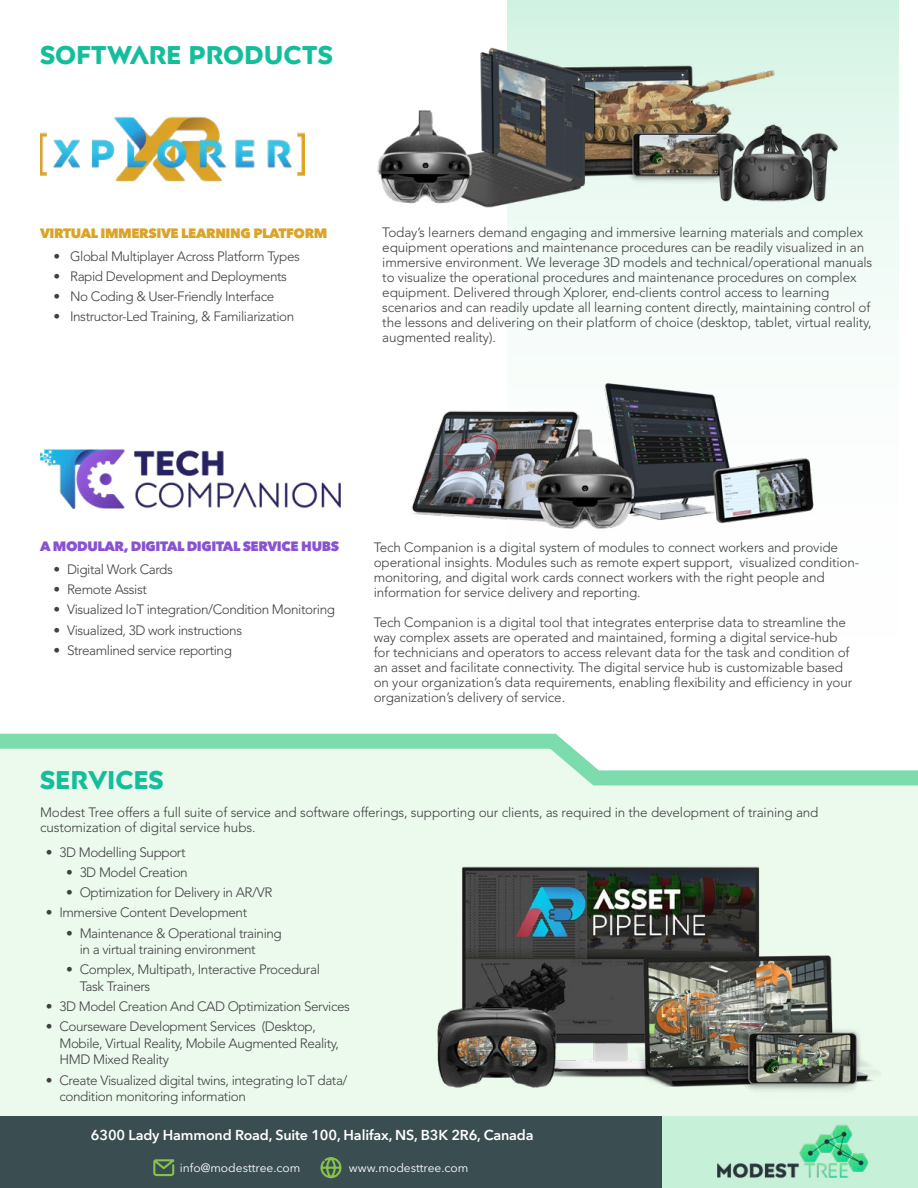
<style>
.page{position:relative;width:918px;height:1188px;background:#fff}
.page>*{position:absolute;margin:0;border:0;box-sizing:border-box;transform-origin:0 0}
.t1{font:700 25.5px "Posterama 2001 W04";color:#15be9a}
.t2{font:600 14.25px "Avenir Next LT Pro";letter-spacing:-.01em;color:#fff}
.t3{font:300 13.5px/15px "Avenir";letter-spacing:-.01em;color:#414042}
.t4{font:300 13.5px/16.5px "Avenir";letter-spacing:-.03em;color:#414042}
.t5{font:800 13.5px "Avenir Next LT Pro";letter-spacing:-.03em;color:#8a52d1}
.t6{font:800 13.5px "Avenir Next LT Pro";letter-spacing:-.03em;color:#dba327}
.t7{font:12px "Avenir Next LT Pro";color:#fff}
</style>
<div class="page">
<div style="left:0;top:733px;width:918px;height:455px;background:#ecfaee"></div>
<svg style="left:507px;top:0;width:392px;height:900px"></svg>
<img style="left:377px;top:0;width:512px;height:213px">
<img style="left:40px;top:116px;width:264px;height:66px">
<img style="left:40px;top:449px;width:301px;height:60px">
<img style="left:411px;top:372px;width:404px;height:178px">
<img style="left:422px;top:841px;width:459px;height:275px">
<div style="left:0;top:1116px;width:662px;height:72px;background:#3a4e52"></div>
<div style="left:663px;top:1116px;width:255px;height:72px;background:#c6f0d8"></div>
<svg style="left:153px;top:1159px;width:22px;height:17px"></svg>
<svg style="left:320px;top:1157px;width:22px;height:22px"></svg>
<img style="left:717px;top:1124px;width:152px;height:54px">
<h1 class="t1" style="left:40px;top:37px;width:295px">SOFTWARE PRODUCTS</h1>
<p class="t6" style="left:40px;top:225px;width:289px">VIRTUAL IMMERSIVE LEARNING PLATFORM</p>
<p class="t4" style="left:54px;top:248px;width:248px">• ✓Global Multiplayer Across Platform Types</p>
<p class="t4" style="left:54px;top:268px;width:235px">• ✓Rapid Development and Deployments</p>
<p class="t4" style="left:54px;top:288px;width:222px">• ✓No Coding &amp; User-Friendly Interface</p>
<p class="t4" style="left:54px;top:309px;width:242px">• ✓Instructor-Led Training, &amp; Familiarization</p>
<p class="t3" style="left:382px;top:225px;width:492px">Today’s learners demand engaging and immersive learning materials and complex equipment operations and maintenance procedures can be readily visualized in an immersive environment. We leverage 3D models and technical/operational manuals to visualize the operational procedures and maintenance procedures on complex equipment. Delivered through Xplorer, end-clients control access to learning scenarios and can readily update all learning content directly, maintaining control of the lessons and delivering on their platform of choice (desktop, tablet, virtual reality, augmented reality).</p>
<p class="t5" style="left:40px;top:538px;width:301px">A MODULAR, DIGITAL DIGITAL SERVICE HUBS</p>
<p class="t4" style="left:54px;top:561px;width:121px">• Digital Work Cards</p>
<p class="t4" style="left:54px;top:581px;width:95px">• Remote Assist</p>
<p class="t4" style="left:54px;top:602px;width:283px">• Visualized IoT integration/Condition Monitoring</p>
<p class="t4" style="left:54px;top:622px;width:190px">• Visualized, 3D work instructions</p>
<p class="t4" style="left:54px;top:642px;width:180px">• Streamlined service reporting</p>
<h1 class="t1" style="left:40px;top:762px;width:125px">SERVICES</h1>
<p class="t3" style="left:374px;top:540px;width:487px">Tech Companion is a digital system of modules to connect workers and provide operational insights. Modules such as remote expert support, visualized condition&shy;monitoring, and digital work cards connect workers with the right people and information for service delivery and reporting.</p>
<p class="t3" style="left:374px;top:615px;width:480px">Tech Companion is a digital tool that integrates enterprise data to streamline the way complex assets are operated and maintained, forming a digital service-hub for technicians and operators to access relevant data for the task and condition of an asset and facilitate connectivity. The digital service hub is customizable based on your organization’s data requirements, enabling flexibility and efficiency in your organization’s delivery of service.</p>
<p class="t3" style="left:40px;top:805px;width:780px">Modest Tree offers a full suite of service and software offerings, supporting our clients, as required in the development of training and customization of digital service hubs.</p>
<p class="t4" style="left:46px;top:844px;width:141px">• 3D Modelling Support</p>
<p class="t4" style="left:66px;top:864px;width:123px">• 3D Model Creation</p>
<p class="t4" style="left:66px;top:884px;width:208px">• Optimization for Delivery in AR/VR</p>
<p class="t4" style="left:46px;top:905px;width:203px">• Immersive Content Development</p>
<p class="t4" style="left:80px;top:925px;width:204px;text-indent:-14px">• Maintenance &amp; Operational training in a virtual training environment</p>
<p class="t4" style="left:80px;top:962px;width:242px;text-indent:-14px">• Complex, Multipath, Interactive Procedural<br>Task Trainers</p>
<p class="t4" style="left:46px;top:998px;width:306px">• 3D Model Creation And CAD Optimization Services</p>
<p class="t4" style="left:59px;top:1019px;width:281px;text-indent:-14px">• Courseware Development Services (Desktop,<br>Mobile, Virtual Reality, Mobile Augmented Reality,<br>HMD Mixed Reality</p>
<p class="t4" style="left:59px;top:1072px;width:290px;text-indent:-14px">• Create Visualized digital twins, integrating IoT data/ condition monitoring information</p>
<p class="t2" style="left:91px;top:1127px;width:444px">6300 Lady Hammond Road, Suite 100, Halifax, NS, B3K 2R6, Canada</p>
<p class="t7" style="left:180px;top:1161px;width:122px">info@modesttree.com</p>
<p class="t7" style="left:349px;top:1161px;width:121px">www.modesttree.com</p>
</div>
